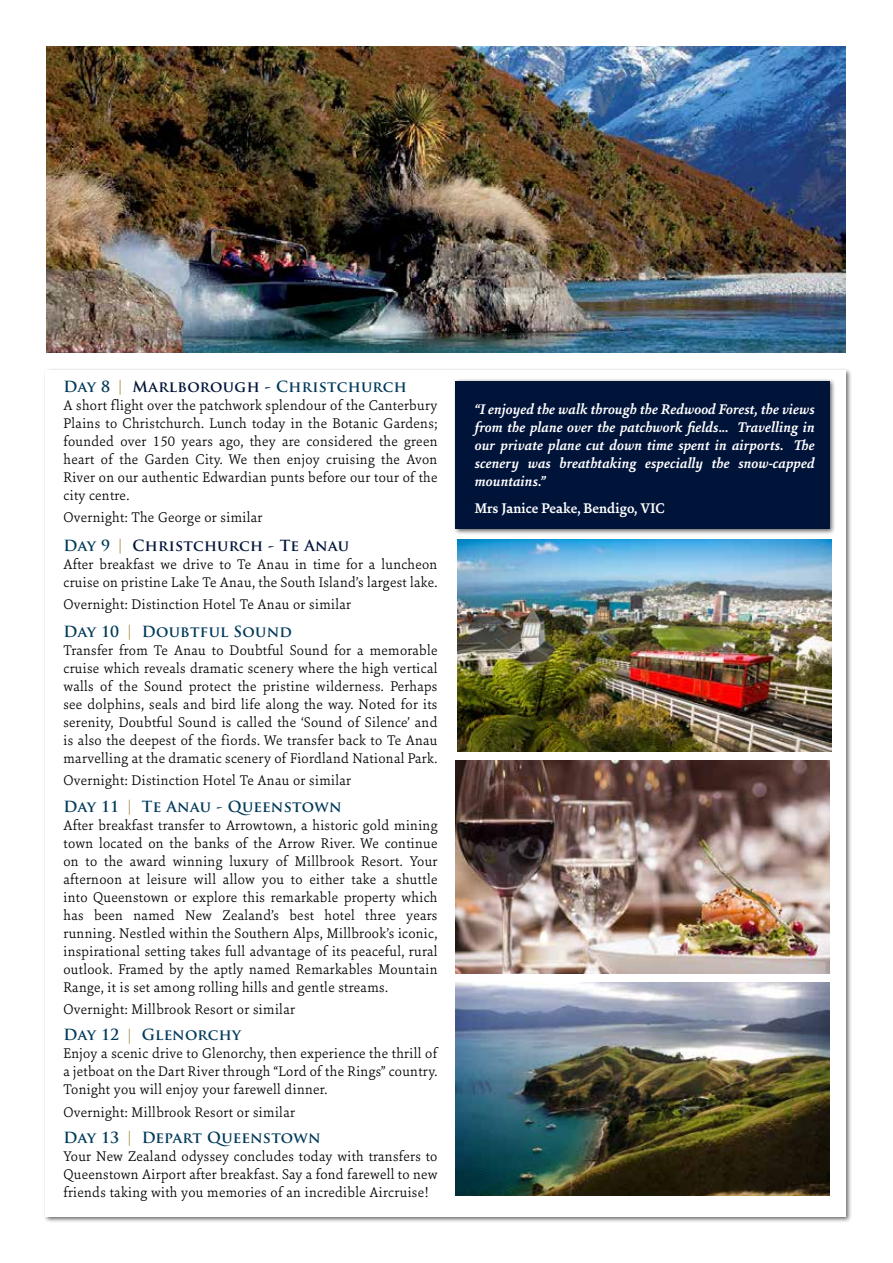
<style>
.page{position:relative;width:893px;height:1263px;background:#fff}
.page>*{position:absolute;margin:0;border:0;box-sizing:border-box;transform-origin:0 0}
.t1{font:300 15px/18px "Sina Nova";letter-spacing:.02em;color:#000;text-align:justify}
.t2{font:italic 700 15px/18px "Sina Nova";color:#fff;text-align:justify}
.t3{font:700 15px "Trajan Pro";letter-spacing:.02em;color:#00395a}
.t4{font:700 15px "Sina Nova";color:#fff}
.t5{font:700 15px "Trajan Pro";letter-spacing:.02em;color:#001339}
.s1{color:#b4975a}
.s2{color:#001339}
.s3{color:#00395a}
</style>
<div class="page">
<div style="left:44px;top:368px;width:809px;height:855px;background:#000;opacity:.6"></div>
<div style="left:46px;top:370px;width:800px;height:846px;background:#fff"></div>
<img style="left:47px;top:47px;width:799px;height:306px">
<img style="left:455px;top:761px;width:374px;height:212px">
<div style="left:453px;top:378px;width:383px;height:157px;background:#000;opacity:.6"></div>
<div style="left:455px;top:381px;width:374px;height:147px;background:#001339"></div>
<img style="left:455px;top:983px;width:374px;height:212px">
<img style="left:458px;top:539px;width:374px;height:213px">
<p class="t3" style="left:63px;top:377px;width:345px">Day 8 <span class="s1">|</span> <span class="s2">Marlborough -</span> Christchurch</p>
<p class="t1" style="left:63px;top:396px;width:376px">A short flight over the patchwork splendour of the Canterbury Plains to Christchurch. Lunch today in the Botanic Gardens; founded over 150 years ago, they are considered the green heart of the Garden City. We then enjoy cruising the Avon River on our authentic Edwardian punts before our tour of the city centre.</p>
<p class="t1" style="left:63px;top:508px;width:201px">Overnight: The George or similar</p>
<p class="t5" style="left:63px;top:536px;width:287px"><span class="s3">Day 9</span> <span class="s1">|</span> Christchurch - Te Anau</p>
<p class="t1" style="left:63px;top:555px;width:376px">After breakfast we drive to Te Anau in time for a luncheon cruise on pristine Lake Te Anau, the South Island’s largest lake.</p>
<p class="t1" style="left:63px;top:595px;width:289px">Overnight: Distinction Hotel Te Anau or similar</p>
<p class="t3" style="left:63px;top:622px;width:230px">Day 10 <span class="s1">|</span> Doubtful Sound</p>
<p class="t1" style="left:63px;top:640px;width:376px">Transfer from Te Anau to Doubtful Sound for a memorable cruise which reveals dramatic scenery where the high vertical walls of the Sound protect the pristine wilderness. Perhaps see dolphins, seals and bird life along the way. Noted for its serenity, Doubtful Sound is called the ‘Sound of Silence’ and is also the deepest of the fiords. We transfer back to Te Anau marvelling at the dramatic scenery of Fiordland National Park.</p>
<p class="t1" style="left:63px;top:771px;width:289px">Overnight: Distinction Hotel Te Anau or similar</p>
<p class="t3" style="left:63px;top:797px;width:280px">Day 11 <span class="s1">|</span> Te Anau - Queenstown</p>
<p class="t1" style="left:63px;top:815px;width:376px">After breakfast transfer to Arrowtown, a historic gold mining town located on the banks of the Arrow River. We continue on to the award winning luxury of Millbrook Resort. Your afternoon at leisure will allow you to either take a shuttle into Queenstown or explore this remarkable property which has been named New Zealand’s best hotel three years running. Nestled within the Southern Alps, Millbrook’s iconic, inspirational setting takes full advantage of its peaceful, rural outlook. Framed by the aptly named Remarkables Mountain Range, it is set among rolling hills and gentle streams.</p>
<p class="t1" style="left:63px;top:999px;width:233px">Overnight: Millbrook Resort or similar</p>
<p class="t3" style="left:63px;top:1025px;width:179px">Day 12 <span class="s1">|</span> Glenorchy</p>
<p class="t1" style="left:63px;top:1044px;width:375px">Enjoy a scenic drive to Glenorchy, then experience the thrill of a jetboat on the Dart River through “Lord of the Rings” country.<br>Tonight you will enjoy your farewell dinner.</p>
<p class="t1" style="left:63px;top:1102px;width:233px">Overnight: Millbrook Resort or similar</p>
<p class="t3" style="left:63px;top:1128px;width:259px">Day 13 <span class="s1">|</span> Depart Queenstown</p>
<p class="t1" style="left:63px;top:1147px;width:376px">Your New Zealand odyssey concludes today with transfers to Queenstown Airport after breakfast. Say a fond farewell to new friends taking with you memories of an incredible Aircruise!</p>
<p class="t2" style="left:475px;top:400px;width:342px">“I enjoyed the walk through the Redwood Forest, the views from the plane over the patchwork fields... Travelling in our private plane cut down time spent in airports. The scenery was breathtaking especially the snow-capped mountains.”</p>
<p class="t4" style="left:475px;top:498px;width:192px">Mrs Janice Peake, Bendigo, VIC</p>
</div>
